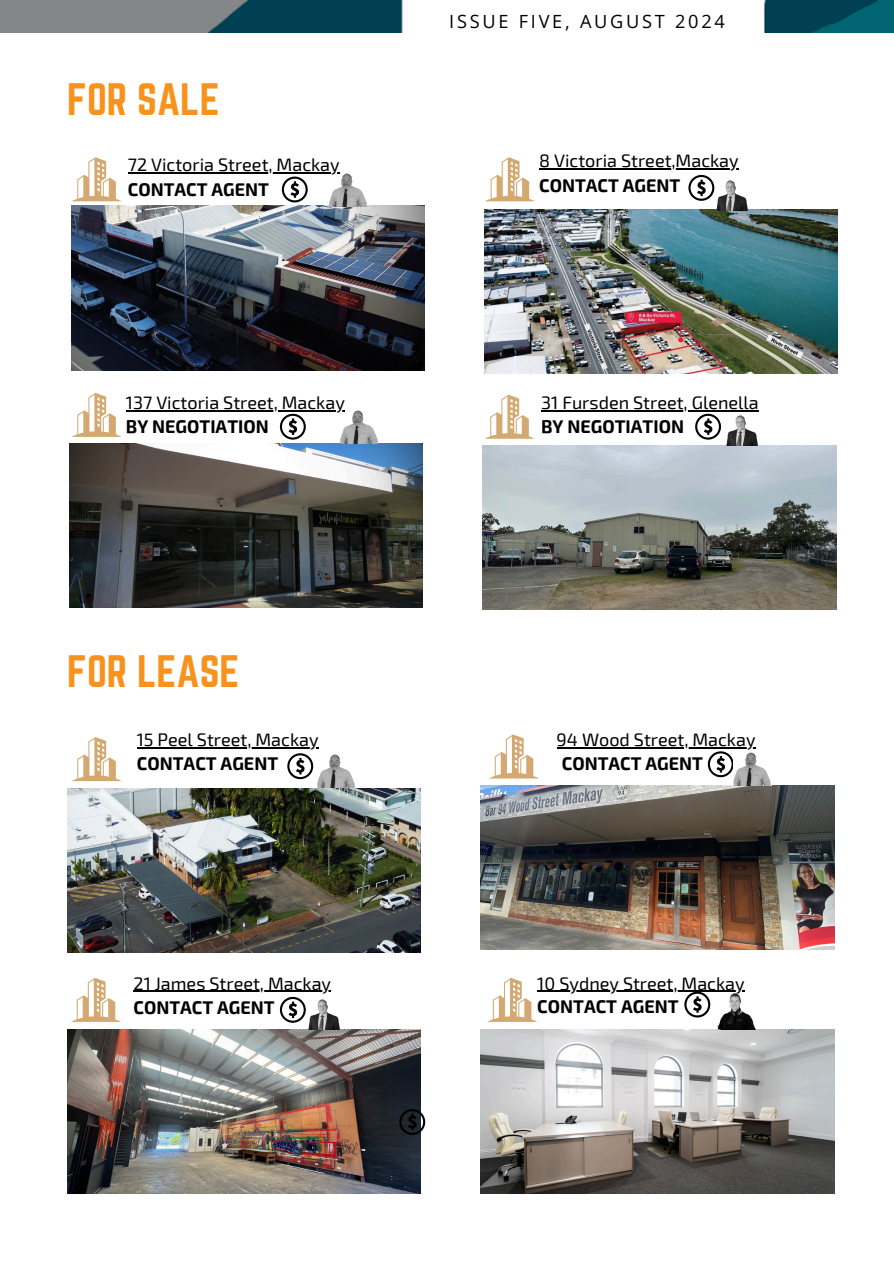
<style>
.page{position:relative;width:894px;height:1264px;background:#fff}
.page>*{position:absolute;margin:0;border:0;box-sizing:border-box;transform-origin:0 0}
.t1{font:39.75px "Norwester";color:#f7931d}
.t2{font:18.15px "Open Sans";letter-spacing:.15em;color:#000}
.t3{font:18px "Exo 2";color:#000}
.t4{font:700 18px "Exo 2";color:#000}
</style>
<div class="page">
<img style="left:0;top:1px;width:893px;height:31px">
<img style="left:482px;top:445px;width:353px;height:164px">
<svg style="left:695px;top:414px;width:25px;height:25px"></svg>
<img style="left:484px;top:209px;width:353px;height:164px">
<svg style="left:688px;top:175px;width:25px;height:26px"></svg>
<img style="left:69px;top:443px;width:353px;height:164px">
<svg style="left:280px;top:414px;width:26px;height:25px"></svg>
<img style="left:480px;top:785px;width:353px;height:164px">
<svg style="left:707px;top:751px;width:25px;height:26px"></svg>
<img style="left:480px;top:1029px;width:353px;height:164px">
<img style="left:67px;top:788px;width:353px;height:164px">
<svg style="left:287px;top:753px;width:26px;height:26px"></svg>
<img style="left:67px;top:1029px;width:353px;height:164px">
<svg style="left:399px;top:1109px;width:26px;height:25px"></svg>
<img style="left:71px;top:206px;width:353px;height:164px">
<svg style="left:282px;top:176px;width:25px;height:26px"></svg>
<svg style="left:280px;top:996px;width:25px;height:26px"></svg>
<svg style="left:684px;top:991px;width:26px;height:26px"></svg>
<img style="left:305px;top:999px;width:35px;height:30px">
<img style="left:723px;top:411px;width:35px;height:34px">
<img style="left:713px;top:180px;width:35px;height:30px">
<img style="left:716px;top:990px;width:39px;height:39px">
<img style="left:732px;top:752px;width:39px;height:33px">
<hr style="left:137px;top:747px;width:181px;height:1px;background:#000">
<img style="left:317px;top:754px;width:38px;height:33px">
<hr style="left:128px;top:172px;width:211px;height:1px;background:#000">
<img style="left:329px;top:172px;width:38px;height:34px">
<hr style="left:126px;top:410px;width:219px;height:1px;background:#000">
<img style="left:340px;top:410px;width:38px;height:33px">
<svg style="left:72px;top:157px;width:49px;height:44px"></svg>
<hr style="left:541px;top:410px;width:150px;height:1px;background:#000">
<hr style="left:691px;top:410px;width:67px;height:1px;background:#000">
<hr style="left:539px;top:168px;width:199px;height:1px;background:#000">
<hr style="left:556px;top:747px;width:199px;height:1px;background:#000">
<hr style="left:537px;top:990px;width:207px;height:1px;background:#000">
<hr style="left:133px;top:990px;width:198px;height:1px;background:#000">
<svg style="left:485px;top:157px;width:49px;height:44px"></svg>
<svg style="left:484px;top:395px;width:50px;height:44px"></svg>
<svg style="left:71px;top:393px;width:51px;height:44px"></svg>
<svg style="left:72px;top:737px;width:49px;height:44px"></svg>
<svg style="left:490px;top:734px;width:48px;height:44px"></svg>
<svg style="left:489px;top:978px;width:46px;height:43px"></svg>
<svg style="left:73px;top:978px;width:46px;height:43px"></svg>
<p class="t1" style="left:67px;top:76px;width:154px">FOR SALE</p>
<h2 class="t3" style="left:128px;top:153px;width:213px">72 Victoria Street, Mackay</h2>
<p class="t4" style="left:128px;top:177px;width:143px">CONTACT AGENT</p>
<p class="t3" style="left:126px;top:391px;width:220px">137 Victoria Street, Mackay</p>
<h2 class="t4" style="left:126px;top:415px;width:144px">BY NEGOTIATION</h2>
<p class="t1" style="left:67px;top:647px;width:174px">FOR LEASE</p>
<p class="t3" style="left:137px;top:728px;width:183px">15 Peel Street, Mackay</p>
<p class="t4" style="left:137px;top:751px;width:143px">CONTACT AGENT</p>
<p class="t3" style="left:133px;top:971px;width:199px">21 James Street, Mackay</p>
<h2 class="t2" style="left:449px;top:9px;width:277px">ISSUE FIVE, AUGUST 2024</h2>
<p class="t3" style="left:539px;top:149px;width:201px">8 Victoria Street,Mackay</p>
<p class="t4" style="left:539px;top:173px;width:143px">CONTACT AGENT</p>
<p class="t3" style="left:541px;top:391px;width:219px">31 Fursden Street, Glenella</p>
<h1 class="t4" style="left:541px;top:415px;width:144px">BY NEGOTIATION</h1>
<p class="t3" style="left:556px;top:728px;width:200px">94 Wood Street, Mackay</p>
<p class="t4" style="left:561px;top:751px;width:143px">CONTACT AGENT</p>
<p class="t3" style="left:537px;top:971px;width:209px">10 Sydney Street, Mackay</p>
<p class="t4" style="left:133px;top:995px;width:143px">CONTACT AGENT</p>
<p class="t4" style="left:537px;top:994px;width:143px">CONTACT AGENT</p>
</div>
